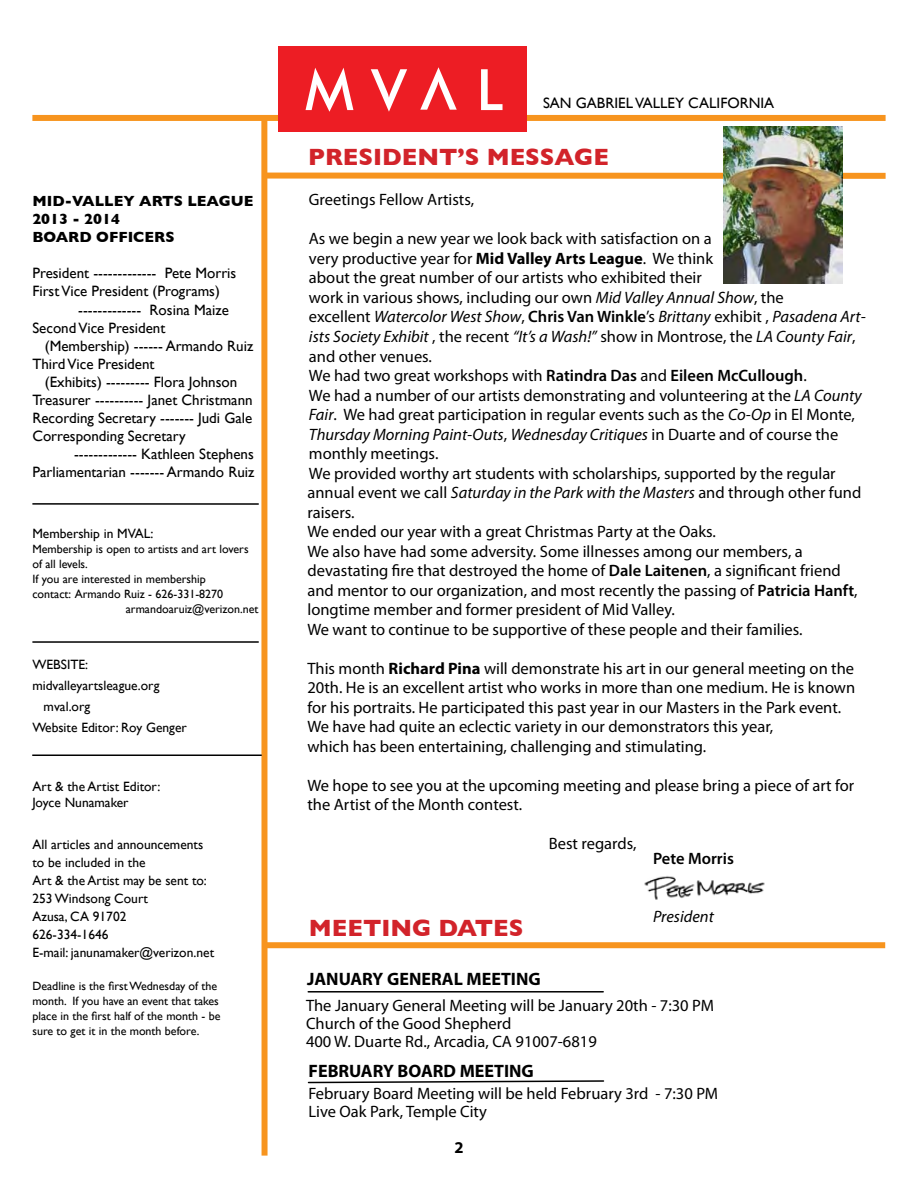
<style>
.page{position:relative;width:918px;height:1188px;background:#fff}
.page>*{position:absolute;margin:0;border:0;box-sizing:border-box;transform-origin:0 0}
.t1{font:700 24px "Gill Sans";color:#d2232a}
.t2{font:700 18px "Myriad Pro";color:#000}
.t3{font:16.5px/19.5px "Myriad Pro";color:#000}
.t4{font:600 16.5px "Myriad Pro";color:#000}
.t5{font:italic 16.5px "Myriad Pro";color:#000}
.t6{font:700 16.5px "Myriad Pro";color:#000}
.t7{font:15px/18px "Gill Sans";color:#000}
.t8{font:700 15px/18px "Gill Sans";color:#000}
.t9{font:13.5px/18px "Gill Sans";color:#000}
.t10{font:12px/15px "Gill Sans";color:#000}
.s1{font-weight:700}
.s2{font-style:italic}
.s3{font-weight:600}
</style>
<div class="page">
<div style="left:32px;top:115px;width:252px;height:6px;background:#f7941e"></div>
<div style="left:438px;top:115px;width:448px;height:6px;background:#f7941e"></div>
<div style="left:261px;top:116px;width:7px;height:1040px;background:#f7941e"></div>
<div style="left:278px;top:47px;width:248px;height:85px;background:#ed1d24"></div>
<svg style="left:306px;top:68px;width:47px;height:44px"></svg>
<svg style="left:371px;top:69px;width:36px;height:43px"></svg>
<svg style="left:481px;top:69px;width:22px;height:41px"></svg>
<svg style="left:420px;top:67px;width:37px;height:43px"></svg>
<hr style="left:32px;top:503px;width:227px;height:2px;background:#000">
<hr style="left:32px;top:641px;width:227px;height:2px;background:#000">
<hr style="left:32px;top:754px;width:230px;height:2px;background:#000">
<div style="left:264px;top:173px;width:622px;height:6px;background:#f7941e"></div>
<div style="left:265px;top:942px;width:620px;height:6px;background:#f7941e"></div>
<hr style="left:308px;top:991px;width:295px;height:2px;background:#000">
<svg style="left:307px;top:1080px;width:298px;height:4px"></svg>
<img style="left:644px;top:876px;width:121px;height:24px">
<img style="left:724px;top:127px;width:118px;height:157px">
<p class="t8" style="left:32px;top:192px;width:223px">MID-VALLEY ARTS LEAGUE<br>2013 - 2014<br>BOARD OFFICERS</p>
<p class="t7" style="left:32px;top:263px;width:205px">President ------------- Pete Morris<br>First Vice President (Programs)</p>
<p class="t7" style="left:32px;top:301px;width:198px;text-indent:46px">------------- Rosina Maize<br>Second Vice President</p>
<p class="t7" style="left:32px;top:337px;width:222px;text-indent:13px">(Membership) ------ Armando Ruiz<br>Third Vice President</p>
<p class="t7" style="left:32px;top:373px;width:222px;text-indent:13px">(Exhibits) --------- Flora Johnson Treasurer ---------- Janet Christmann Recording Secretary ------- Judi Gale Corresponding Secretary</p>
<p class="t7" style="left:32px;top:445px;width:224px;text-align:right">------------- Kathleen Stephens<br>Parliamentarian ------- Armando Ruiz</p>
<p class="t9" style="left:32px;top:524px;width:123px">Membership in MVAL:</p>
<p class="t10" style="left:32px;top:541px;width:218px">Membership is open to artists and art lovers</p>
<p class="t10" style="left:32px;top:556px;width:57px">of all levels.</p>
<p class="t10" style="left:32px;top:571px;width:175px">If you are interested in membership</p>
<p class="t10" style="left:32px;top:586px;width:192px">contact: Armando Ruiz - 626-331-8270</p>
<p class="t10" style="left:126px;top:601px;width:134px">armandoaruiz@verizon.net</p>
<p class="t9" style="left:32px;top:655px;width:57px">WEBSITE:</p>
<p class="t9" style="left:32px;top:676px;width:129px">midvalleyartsleague.org</p>
<p class="t9" style="left:44px;top:697px;width:48px">mval.org</p>
<p class="t9" style="left:32px;top:718px;width:156px">Website Editor: Roy Genger</p>
<p class="t9" style="left:32px;top:778px;width:130px;line-height:16.5px">Art &amp; the Artist Editor:<br>Joyce Nunamaker</p>
<p class="t9" style="left:32px;top:835px;width:183px">All articles and announcements to be included in the<br>Art &amp; the Artist may be sent to:<br>253 Windsong Court<br>Azusa, CA 91702<br>626-334-1646<br>E-mail: janunamaker@verizon.net</p>
<p class="t10" style="left:32px;top:978px;width:190px">Deadline is the first Wednesday of the month. If you have an event that takes place in the first half of the month - be sure to get it in the month before.</p>
<p class="t7" style="left:543px;top:94px;width:233px">SAN GABRIEL VALLEY CALIFORNIA</p>
<h1 class="t1" style="left:308px;top:143px;width:302px">PRESIDENT’S MESSAGE</h1>
<p class="t3" style="left:309px;top:190px;width:167px">Greetings Fellow Artists,</p>
<p class="t3" style="left:307px;top:229px;width:560px">As we begin a new year we look back with satisfaction on a<br>very productive year for <span class="s1">Mid Valley Arts League</span>. We think<br>about the great number of our artists who exhibited their<br>work in various shows, including our own <span class="s2">Mid Valley Annual Show</span>, the<br>excellent <span class="s2">Watercolor West Show</span>, <span class="s3">Chris Van Winkle</span>’s <span class="s2">Brittany</span> exhibit , <span class="s2">Pasadena Art&shy;ists Society Exhibit</span> , the recent <span class="s2">“It’s a Wash!”</span> show in Montrose, the <span class="s2">LA County Fair</span>, and other venues.<br>We had two great workshops with <span class="s3">Ratindra Das</span> and <span class="s3">Eileen McCullough</span>.<br>We had a number of our artists demonstrating and volunteering at the <span class="s2">LA County Fair</span>. We had great participation in regular events such as the <span class="s2">Co-Op</span> in El Monte, <span class="s2">Thursday Morning Paint-Outs</span>, <span class="s2">Wednesday Critiques</span> in Duarte and of course the monthly meetings.<br>We provided worthy art students with scholarships, supported by the regular annual event we call <span class="s2">Saturday in the Park with the Masters</span> and through other fund raisers.<br>We ended our year with a great Christmas Party at the Oaks.<br>We also have had some adversity. Some illnesses among our members, a devastating fire that destroyed the home of <span class="s3">Dale Laitenen</span>, a significant friend and mentor to our organization, and most recently the passing of <span class="s3">Patricia Hanft</span>, longtime member and former president of Mid Valley.<br>We want to continue to be supportive of these people and their families.</p>
<p class="t3" style="left:307px;top:658px;width:549px">This month <span class="s1">Richard Pina</span> will demonstrate his art in our general meeting on the 20th. He is an excellent artist who works in more than one medium. He is known for his portraits. He participated this past year in our Masters in the Park event.<br>We have had quite an eclectic variety in our demonstrators this year,<br>which has been entertaining, challenging and stimulating.</p>
<p class="t3" style="left:307px;top:775px;width:548px">We hope to see you at the upcoming meeting and please bring a piece of art for the Artist of the Month contest.</p>
<p class="t3" style="left:549px;top:834px;width:89px">Best regards,</p>
<p class="t4" style="left:653px;top:848px;width:82px">Pete Morris</p>
<p class="t5" style="left:653px;top:906px;width:62px">President</p>
<h1 class="t1" style="left:309px;top:914px;width:216px">MEETING DATES</h1>
<p class="t2" style="left:307px;top:967px;width:235px">JANUARY GENERAL MEETING</p>
<p class="t3" style="left:306px;top:997px;width:410px;line-height:18px">The January General Meeting will be January 20th - 7:30 PM<br>Church of the Good Shepherd<br>400 W. Duarte Rd., Arcadia, CA 91007-6819</p>
<p class="t2" style="left:309px;top:1059px;width:227px">FEBRUARY BOARD MEETING</p>
<p class="t3" style="left:308px;top:1084px;width:411px;line-height:18px">February Board Meeting will be held February 3rd - 7:30 PM<br>Live Oak Park, Temple City</p>
<p class="t6" style="left:454px;top:1137px;width:11px">2</p>
</div>
